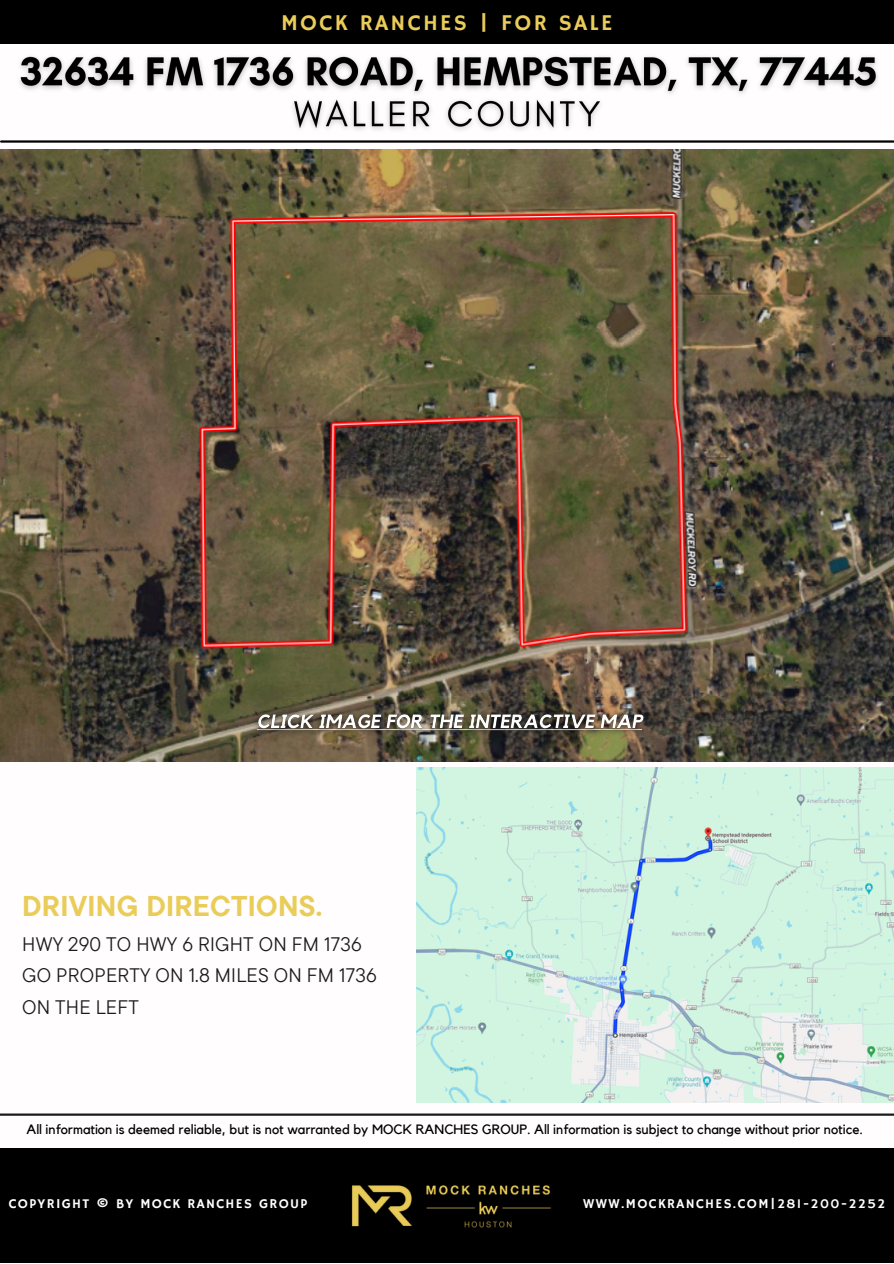
<style>
.page{position:relative;width:894px;height:1264px;background:#fff}
.page>*{position:absolute;margin:0;border:0;box-sizing:border-box;transform-origin:0 0}
.t1{font:700 28.5px "TT Commons Pro";letter-spacing:.01em;color:#eacc59}
.t2{font:22.5px "Hammersmith One";letter-spacing:.1em;color:#eacc59}
.t3{font:19.5px/31.5px "TT Commons Pro";letter-spacing:.01em;color:#1b1b1b}
.t4{font:13.5px "Kollektif";color:#000}
.t5{font:13.5px "Hammersmith One";letter-spacing:.1em;color:#fff}
</style>
<div class="page">
<div style="left:0;top:0;width:893px;height:44px;background:#000"></div>
<div style="left:0;top:1148px;width:893px;height:115px;background:#000"></div>
<hr style="left:0;top:1113px;width:893px;height:2px;background:#1b1b1b">
<img style="left:417px;top:767px;width:476px;height:335px">
<img style="left:0;top:150px;width:893px;height:612px">
<hr style="left:1px;top:140px;width:892px;height:3px;background:#000">
<img style="left:351px;top:1185px;width:200px;height:43px">
<img style="left:247px;top:704px;width:406px;height:38px">
<img style="left:19px;top:56px;width:860px;height:75px">
<h4 class="t2" style="left:281px;top:9px;width:333px">MOCK RANCHES | FOR SALE</h4>
<h5 class="t1" style="left:22px;top:887px;width:301px">DRIVING DIRECTIONS.</h5>
<p class="t3" style="left:22px;top:927px;width:356px">HWY 290 TO HWY 6 RIGHT ON FM 1736<br>GO PROPERTY ON 1.8 MILES ON FM 1736<br>ON THE LEFT</p>
<h5 class="t4" style="left:26px;top:1122px;width:837px">All information is deemed reliable, but is not warranted by MOCK RANCHES GROUP. All information is subject to change without prior notice.</h5>
<p class="t5" style="left:9px;top:1195px;width:300px">COPYRIGHT © BY MOCK RANCHES GROUP</p>
<p class="t5" style="left:583px;top:1195px;width:303px">WWW.MOCKRANCHES.COM|281-200-2252</p>
</div>
